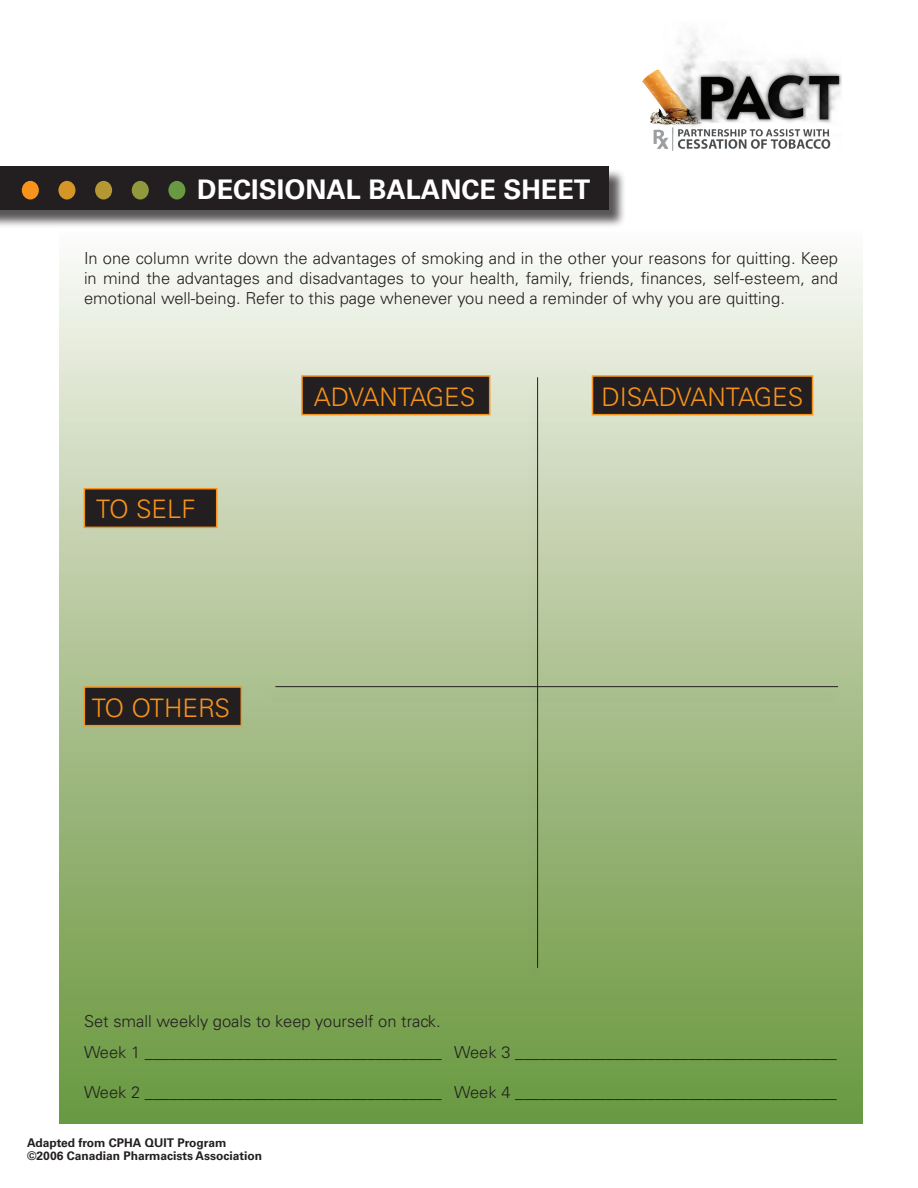
<style>
.page{position:relative;width:918px;height:1188px;background:#fff}
.page>*{position:absolute;margin:0;border:0;box-sizing:border-box;transform-origin:0 0}
.t1{font:700 27px "Univers";color:#fff}
.t2{font:300 25.5px "Univers";color:#f7931d}
.t3{font:300 16.5px/19.8px "Univers";color:#231f20;text-align:justify}
.t4{font:700 12px/13.5px "Univers";color:#231f20}
</style>
<div class="page">
<img style="left:642px;top:31px;width:199px;height:120px">
<div style="left:60px;top:229px;width:802px;height:894px;background:linear-gradient(to bottom,#f9f6f3,#67943a)"></div>
<div style="left:525px;top:381px;width:17px;height:604px;background:#231f20;opacity:.16"></div>
<hr style="left:537px;top:377px;width:1px;height:591px;background:#231f20">
<div style="left:265px;top:689px;width:576px;height:17px;background:#a9be8d"></div>
<hr style="left:275px;top:686px;width:563px;height:1px;background:#231f20">
<div style="left:301px;top:375px;width:189px;height:40px;background:#231f20;border:2px solid #f7931d"></div>
<div style="left:592px;top:375px;width:221px;height:40px;background:#231f20;border:2px solid #f7931d"></div>
<div style="left:84px;top:488px;width:133px;height:40px;background:#231f20;border:2px solid #f7931d"></div>
<div style="left:84px;top:686px;width:158px;height:40px;background:#231f20;border:2px solid #f7931d"></div>
<div style="left:0;top:169px;width:627px;height:60px;background:#231f20;opacity:.75"></div>
<div style="left:0;top:166px;width:608px;height:44px;background:#231f20"></div>
<div style="left:22px;top:181px;width:17px;height:19px;background:#f7931d;border-radius:50%"></div>
<div style="left:58px;top:181px;width:17px;height:19px;background:#d59628;border-radius:50%"></div>
<div style="left:95px;top:181px;width:17px;height:19px;background:#b39834;border-radius:50%"></div>
<div style="left:132px;top:181px;width:17px;height:19px;background:#91993c;border-radius:50%"></div>
<div style="left:168px;top:181px;width:17px;height:19px;background:#679a43;border-radius:50%"></div>
<h1 class="t1" style="left:197px;top:173px;width:395px">Decisional Balance Sheet</h1>
<p class="t3" style="left:84px;top:248px;width:756px">In one column write down the advantages of smoking and in the other your reasons for quitting. Keep in mind the advantages and disadvantages to your health, family, friends, finances, self-esteem, and emotional well-being. Refer to this page whenever you need a reminder of why you are quitting.</p>
<h2 class="t2" style="left:96px;top:494px;width:101px">TO SELF</h2>
<h2 class="t2" style="left:92px;top:692px;width:140px">TO OTHERS</h2>
<h2 class="t2" style="left:314px;top:381px;width:163px">ADVANTAGES</h2>
<h2 class="t2" style="left:601px;top:381px;width:203px">DISADVANTAGES</h2>
<p class="t3" style="left:84px;top:1005px;width:754px;line-height:31.5px">Set small weekly goals to keep yourself on track.<br>Week 1 ____________________________________ Week 3 _______________________________________</p>
<p class="t3" style="left:84px;top:1082px;width:754px">Week 2 ____________________________________ Week 4 _______________________________________</p>
<p class="t4" style="left:27px;top:1136px;width:237px">Adapted from CPHA QUIT Program ©2006 Canadian Pharmacists Association</p>
</div>
